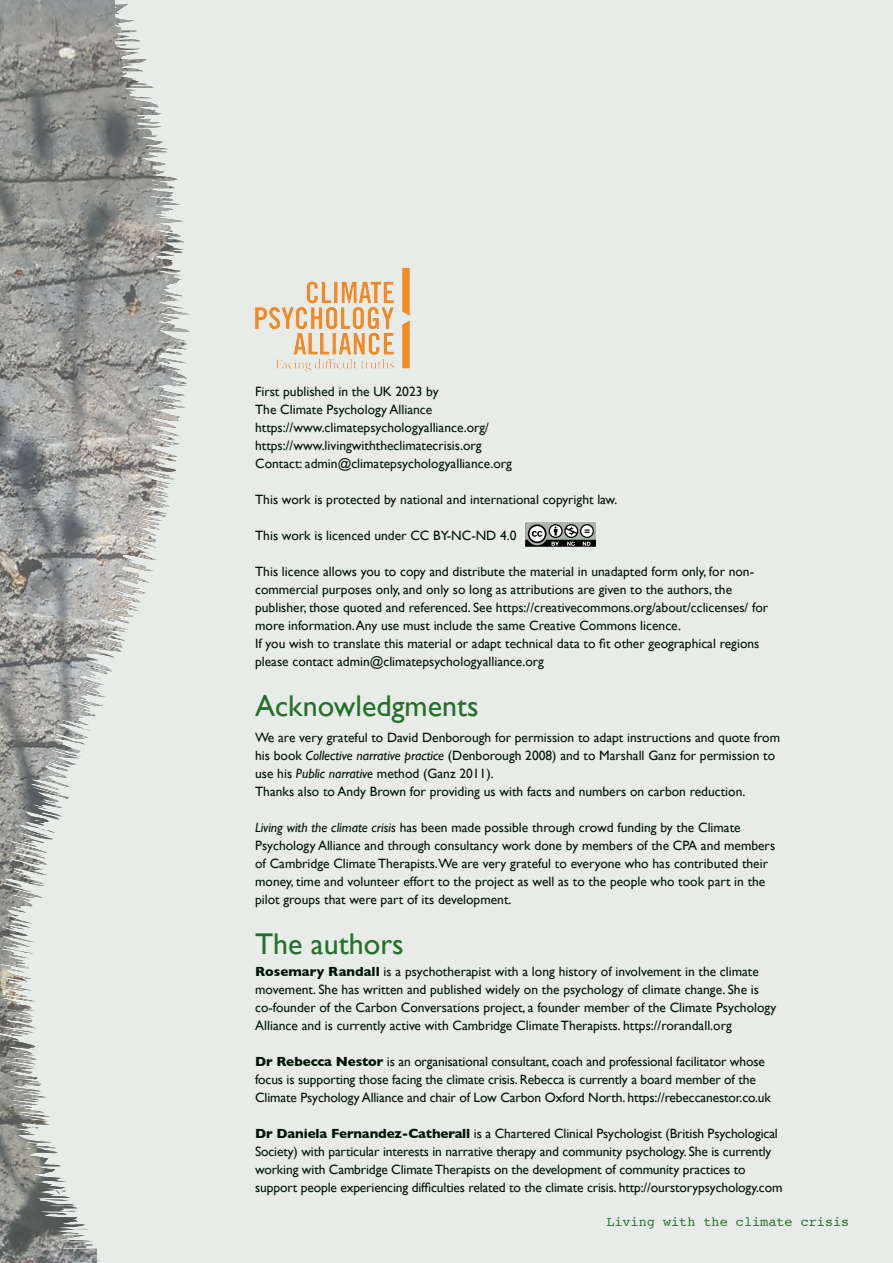
<style>
.page{position:relative;width:893px;height:1263px;background:#e8ece9}
.page>*{position:absolute;margin:0;border:0;box-sizing:border-box;transform-origin:0 0}
.t1{font:30px "Gill Sans";color:#257029}
.t2{font:13.5px/18px "Gill Sans";color:#001604}
.t3{font:13.5px "Courier";color:#257029}
.s1{font-style:italic}
.s2{font-weight:700}
</style>
<div class="page">
<svg style="left:100px;top:0;width:90px;height:706px"></svg>
<img style="left:0;top:0;width:100px;height:1263px">
<svg style="left:76px;top:1229px;width:13px;height:1px"></svg>
<svg style="left:40px;top:1190px;width:28px;height:11px"></svg>
<svg style="left:526px;top:524px;width:69px;height:22px"></svg>
<div style="left:524px;top:522px;width:73px;height:26px;border:1px solid #fff"></div>
<img style="left:269px;top:268px;width:141px;height:62px">
<p class="t2" style="left:255px;top:383px;width:258px">First published in the UK 2023 by<br>The Climate Psychology Alliance https://www.climatepsychologyalliance.org/ https://www.livingwiththeclimatecrisis.org Contact: admin@climatepsychologyalliance.org</p>
<p class="t2" style="left:255px;top:491px;width:364px">This work is protected by national and international copyright law.</p>
<p class="t2" style="left:255px;top:527px;width:263px">This work is licenced under CC BY-NC-ND 4.0</p>
<p class="t2" style="left:255px;top:563px;width:514px">This licence allows you to copy and distribute the material in unadapted form only, for non&shy;commercial purposes only, and only so long as attributions are given to the authors, the publisher, those quoted and referenced. See https://creativecommons.org/about/cclicenses/ for more information. Any use must include the same Creative Commons licence.<br>If you wish to translate this material or adapt technical data to fit other geographical regions please contact admin@climatepsychologyalliance.org</p>
<h1 class="t1" style="left:255px;top:688px;width:225px">Acknowledgments</h1>
<p class="t2" style="left:255px;top:729px;width:526px">We are very grateful to David Denborough for permission to adapt instructions and quote from his book <span class="s1">Collective narrative practice</span> (Denborough 2008) and to Marshall Ganz for permission to use his <span class="s1">Public narrative</span> method (Ganz 2011).<br>Thanks also to Andy Brown for providing us with facts and numbers on carbon reduction.</p>
<p class="t2" style="left:255px;top:819px;width:522px"><span class="s1">Living with the climate crisis</span> has been made possible through crowd funding by the Climate Psychology Alliance and through consultancy work done by members of the CPA and members of Cambridge Climate Therapists.We are very grateful to everyone who has contributed their money, time and volunteer effort to the project as well as to the people who took part in the pilot groups that were part of its development.</p>
<h1 class="t1" style="left:255px;top:926px;width:150px">The authors</h1>
<p class="t2" style="left:255px;top:962px;width:523px"><span class="s2">Rosemary Randall</span> is a psychotherapist with a long history of involvement in the climate movement. She has written and published widely on the psychology of climate change. She is co-founder of the Carbon Conversations project, a founder member of the Climate Psychology Alliance and is currently active with Cambridge Climate Therapists. https://rorandall.org</p>
<p class="t2" style="left:255px;top:1052px;width:517px"><span class="s2">Dr Rebecca Nestor</span> is an organisational consultant, coach and professional facilitator whose focus is supporting those facing the climate crisis. Rebecca is currently a board member of the<br>Climate Psychology Alliance and chair of Low Carbon Oxford North. https://rebeccanestor.co.uk</p>
<p class="t2" style="left:255px;top:1124px;width:529px"><span class="s2">Dr Daniela Fernandez-Catherall</span> is a Chartered Clinical Psychologist (British Psychological Society) with particular interests in narrative therapy and community psychology. She is currently working with Cambridge Climate Therapists on the development of community practices to support people experiencing difficulties related to the climate crisis. http://ourstorypsychology.com</p>
<p class="t3" style="left:606px;top:1212px;width:245px">Living with the climate crisis</p>
</div>
